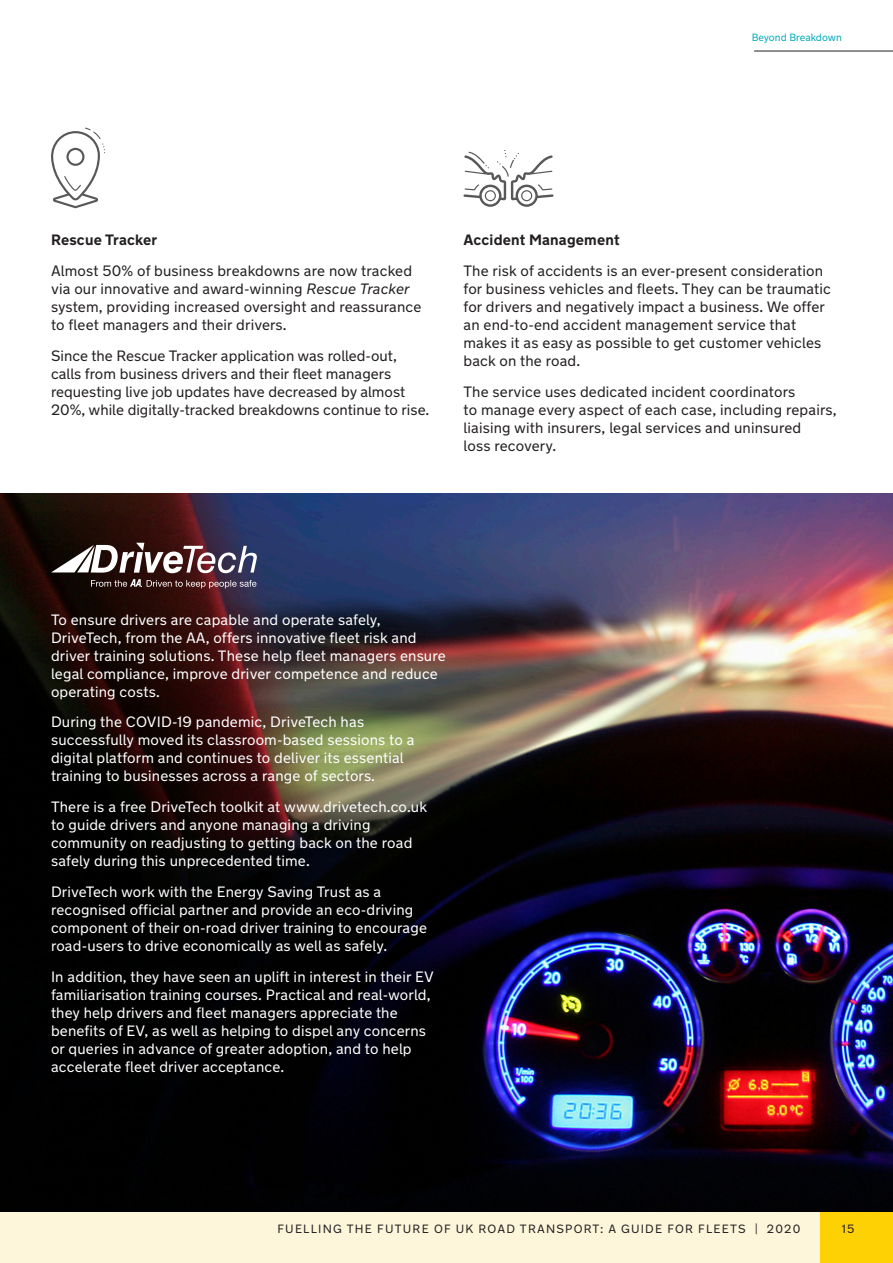
<style>
.page{position:relative;width:893px;height:1263px;background:#fff}
.page>*{position:absolute;margin:0;border:0;box-sizing:border-box;transform-origin:0 0}
.t1{font:15px/18px "New Transport AA";letter-spacing:.01em;color:#fff}
.t2{font:15px/18px "New Transport AA";letter-spacing:.01em;color:#231f20}
.t3{font:700 15px "New Transport AA";letter-spacing:.01em;color:#231f20}
.t4{font:12px "New Transport AA";letter-spacing:.1em;color:#231f20}
.t5{font:10.5px "New Transport AA";color:#00aabe}
.s1{font-style:italic}
</style>
<div class="page">
<img style="left:0;top:493px;width:893px;height:719px">
<hr style="left:754px;top:51px;width:139px;height:1px;background:#231f20">
<svg style="left:51px;top:127px;width:54px;height:81px"></svg>
<svg style="left:463px;top:150px;width:91px;height:57px"></svg>
<svg style="left:51px;top:543px;width:206px;height:30px"></svg>
<svg style="left:91px;top:579px;width:166px;height:9px"></svg>
<div style="left:0;top:1212px;width:893px;height:51px;background:#fef6da"></div>
<div style="left:821px;top:1212px;width:72px;height:51px;background:#fed105"></div>
<p class="t5" style="left:752px;top:31px;width:92px">Beyond Breakdown</p>
<p class="t3" style="left:51px;top:231px;width:108px">Rescue Tracker</p>
<p class="t2" style="left:51px;top:262px;width:372px">Almost 50% of business breakdowns are now tracked via our innovative and award-winning <span class="s1">Rescue Tracker </span>system, providing increased oversight and reassurance to fleet managers and their drivers.</p>
<p class="t2" style="left:51px;top:347px;width:380px">Since the Rescue Tracker application was rolled-out, calls from business drivers and their fleet managers requesting live job updates have decreased by almost 20%, while digitally-tracked breakdowns continue to rise.</p>
<p class="t3" style="left:463px;top:231px;width:158px">Accident Management</p>
<p class="t2" style="left:463px;top:262px;width:369px">The risk of accidents is an ever-present consideration for business vehicles and fleets. They can be traumatic for drivers and negatively impact a business. We offer an end-to-end accident management service that makes it as easy as possible to get customer vehicles back on the road.</p>
<p class="t2" style="left:463px;top:383px;width:375px">The service uses dedicated incident coordinators<br>to manage every aspect of each case, including repairs, liaising with insurers, legal services and uninsured<br>loss recovery.</p>
<p class="t1" style="left:51px;top:610px;width:396px">To ensure drivers are capable and operate safely, DriveTech, from the AA, offers innovative fleet risk and driver training solutions. These help fleet managers ensure legal compliance, improve driver competence and reduce operating costs.</p>
<p class="t1" style="left:51px;top:713px;width:365px">During the COVID-19 pandemic, DriveTech has successfully moved its classroom-based sessions to a digital platform and continues to deliver its essential training to businesses across a range of sectors.</p>
<p class="t1" style="left:51px;top:798px;width:378px">There is a free DriveTech toolkit at www.drivetech.co.uk to guide drivers and anyone managing a driving community on readjusting to getting back on the road safely during this unprecedented time.</p>
<p class="t1" style="left:51px;top:883px;width:378px">DriveTech work with the Energy Saving Trust as a recognised official partner and provide an eco-driving component of their on-road driver training to encourage road-users to drive economically as well as safely.</p>
<p class="t1" style="left:51px;top:967px;width:384px">In addition, they have seen an uplift in interest in their EV familiarisation training courses. Practical and real-world, they help drivers and fleet managers appreciate the benefits of EV, as well as helping to dispel any concerns or queries in advance of greater adoption, and to help accelerate fleet driver acceptance.</p>
<p class="t4" style="left:277px;top:1221px;width:524px">FUELLING THE FUTURE OF UK ROAD TRANSPORT: A GUIDE FOR FLEETS | 2020</p>
<p class="t4" style="left:842px;top:1221px;width:14px">15</p>
</div>
